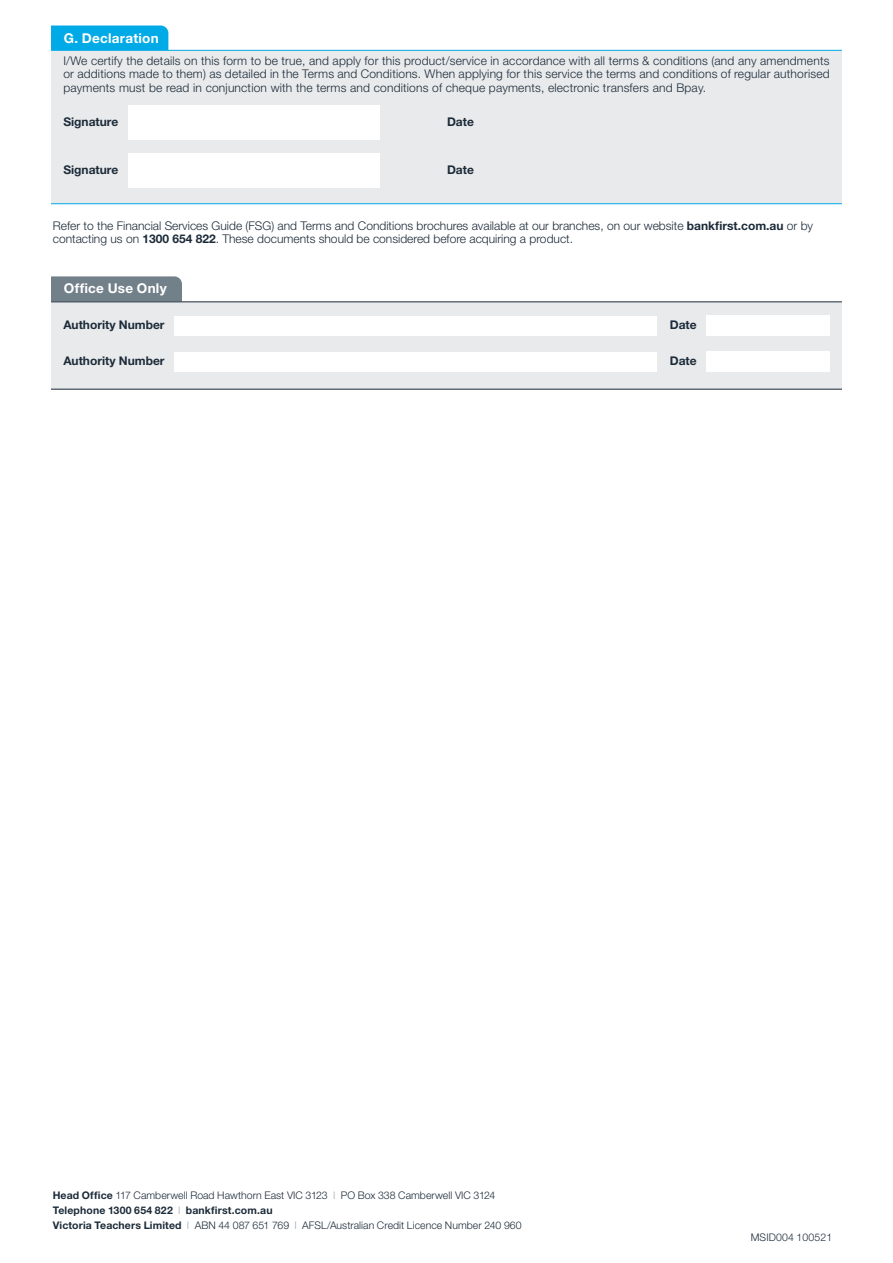
<style>
.page{position:relative;width:893px;height:1263px;background:#fff}
.page>*{position:absolute;margin:0;border:0;box-sizing:border-box;transform-origin:0 0}
.t1{font:700 13.5px "Helvetica Neue LT Std";letter-spacing:.02em;color:#fff}
.t2{font:300 12px/13.5px "Helvetica Neue LT Std";color:#1c2b39}
.t3{font:700 12px "Helvetica Neue LT Std";color:#1c2b39}
.t4{font:300 10.5px/15px "Helvetica Neue LT Std";letter-spacing:.005em;color:#1c2b39}
.s1{font-weight:700}
.s2{color:#a3a8b2}
</style>
<div class="page">
<div style="left:51px;top:26px;width:117px;height:24px;background:#00aae7"></div>
<div style="left:51px;top:276px;width:131px;height:25px;background:#72808a"></div>
<div style="left:51px;top:302px;width:791px;height:87px;background:#e8eaec"></div>
<hr style="left:51px;top:301px;width:791px;height:1px;background:#1c2b39">
<hr style="left:51px;top:389px;width:791px;height:1px;background:#1c2b39">
<div style="left:174px;top:317px;width:483px;height:19px;background:#fff"></div>
<div style="left:706px;top:315px;width:124px;height:21px;background:#fff"></div>
<div style="left:174px;top:352px;width:483px;height:19px;background:#fff"></div>
<div style="left:706px;top:351px;width:124px;height:20px;background:#fff"></div>
<div style="left:51px;top:50px;width:791px;height:154px;background:#e8eaec"></div>
<hr style="left:51px;top:50px;width:791px;height:1px;background:#00aae7">
<hr style="left:51px;top:203px;width:791px;height:1px;background:#00aae7">
<div style="left:128px;top:106px;width:251px;height:34px;background:#fff"></div>
<div style="left:128px;top:154px;width:251px;height:34px;background:#fff"></div>
<p class="t1" style="left:64px;top:29px;width:96px">G. Declaration</p>
<p class="t2" style="left:63px;top:54px;width:768px;text-align:justify">I/We certify the details on this form to be true, and apply for this product/service in accordance with all terms &amp; conditions (and any amendments or additions made to them) as detailed in the Terms and Conditions. When applying for this service the terms and conditions of regular authorised payments must be read in conjunction with the terms and conditions of cheque payments, electronic transfers and Bpay.</p>
<p class="t3" style="left:63px;top:114px;width:56px">Signature</p>
<p class="t3" style="left:447px;top:114px;width:28px">Date</p>
<p class="t3" style="left:63px;top:162px;width:56px">Signature</p>
<p class="t3" style="left:447px;top:162px;width:28px">Date</p>
<p class="t2" style="left:53px;top:219px;width:762px">Refer to the Financial Services Guide (FSG) and Terms and Conditions brochures available at our branches, on our website <span class="s1">bankfirst.com.au</span> or by contacting us on <span class="s1">1300 654 822</span>. These documents should be considered before acquiring a product.</p>
<p class="t1" style="left:64px;top:280px;width:104px">Office Use Only</p>
<p class="t3" style="left:63px;top:318px;width:103px">Authority Number</p>
<p class="t3" style="left:670px;top:318px;width:28px">Date</p>
<p class="t3" style="left:63px;top:353px;width:103px">Authority Number</p>
<p class="t3" style="left:670px;top:353px;width:28px">Date</p>
<p class="t4" style="left:53px;top:1187px;width:470px"><span class="s1">Head Office</span> 117 Camberwell Road Hawthorn East VIC 3123 <span class="s2">I</span> PO Box 338 Camberwell VIC 3124<br><span class="s1">Telephone 1300 654 822</span> <span class="s2">I</span> <span class="s1">bankfirst.com.au<br>Victoria Teachers Limited</span> <span class="s2">I</span> ABN 44 087 651 769 <span class="s2">I</span> AFSL/Australian Credit Licence Number 240 960</p>
<p class="t4" style="left:751px;top:1229px;width:83px">MSID004 100521</p>
</div>
